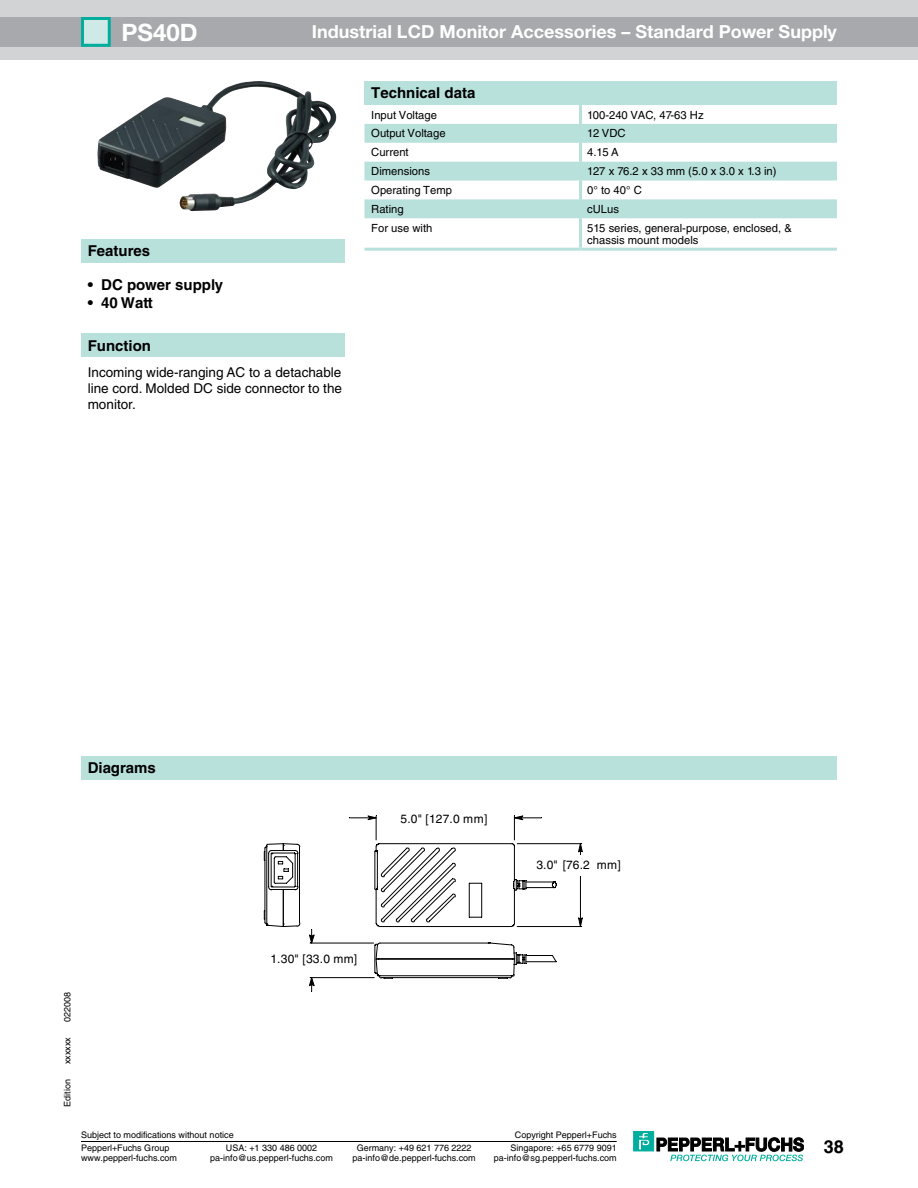
<style>
.page{position:relative;width:918px;height:1188px;background:#fff}
.page>*{position:absolute;margin:0;border:0;box-sizing:border-box;transform-origin:0 0}
.t1{font:700 24px "Helvetica Neue";color:#fff}
.t2{font:700 18px "Helvetica Neue";color:#fff}
.t3{font:700 18px "puf";color:#000}
.t4{font:700 15px "puf";color:#000}
.t5{font:13.5px/16.2px "puf";color:#000;text-align:justify}
.t6{font:12px "puf";letter-spacing:.015em;color:#000}
.t7{font:11.25px/12px "puf";color:#000}
.t8{font:9px/9.9px "puf";color:#000}
</style>
<div class="page">
<hr style="left:81px;top:1141px;width:536px;height:1px;background:#000">
<div style="left:633px;top:1131px;width:21px;height:20px;background:#00ae9d;border:1px solid #00ae9d"></div>
<svg style="left:638px;top:1132px;width:12px;height:18px"></svg>
<svg style="left:657px;top:1137px;width:147px;height:24px"></svg>
<div style="left:0;top:0;width:918px;height:60px;background:#d1d3d4"></div>
<div style="left:0;top:17px;width:918px;height:30px;background:#a7a9ac"></div>
<div style="left:81px;top:17px;width:30px;height:30px;background:#cfeae6;border:3px solid #00ae9d"></div>
<div style="left:364px;top:81px;width:473px;height:24px;background:#b8e1dc"></div>
<div style="left:81px;top:333px;width:263px;height:24px;background:#b8e1dc"></div>
<div style="left:81px;top:239px;width:263px;height:24px;background:#b8e1dc"></div>
<div style="left:81px;top:756px;width:756px;height:24px;background:#b8e1dc"></div>
<hr style="left:299px;top:847px;width:1px;height:76px;background:#000">
<hr style="left:283px;top:889px;width:1px;height:38px;background:#000">
<hr style="left:266px;top:846px;width:1px;height:79px;background:#000">
<hr style="left:265px;top:848px;width:1px;height:74px;background:#000">
<hr style="left:514px;top:846px;width:1px;height:34px;background:#000">
<hr style="left:514px;top:890px;width:1px;height:33px;background:#000">
<hr style="left:380px;top:843px;width:131px;height:1px;background:#000">
<svg style="left:264px;top:843px;width:36px;height:47px"></svg>
<hr style="left:469px;top:883px;width:1px;height:34px;background:#000">
<hr style="left:481px;top:883px;width:1px;height:34px;background:#000">
<svg style="left:470px;top:883px;width:13px;height:1px"></svg>
<svg style="left:264px;top:911px;width:36px;height:16px"></svg>
<hr style="left:517px;top:926px;width:65px;height:1px;background:#000">
<hr style="left:517px;top:843px;width:65px;height:1px;background:#000">
<svg style="left:578px;top:843px;width:5px;height:12px"></svg>
<svg style="left:578px;top:917px;width:5px;height:10px"></svg>
<hr style="left:580px;top:877px;width:1px;height:50px;background:#000">
<svg style="left:511px;top:815px;width:32px;height:32px"></svg>
<svg style="left:469px;top:917px;width:14px;height:1px"></svg>
<hr style="left:380px;top:926px;width:131px;height:1px;background:#000">
<svg style="left:513px;top:879px;width:44px;height:12px"></svg>
<svg style="left:349px;top:815px;width:107px;height:112px"></svg>
<hr style="left:378px;top:975px;width:135px;height:1px;background:#000">
<hr style="left:380px;top:943px;width:108px;height:1px;background:#000">
<hr style="left:376px;top:959px;width:138px;height:1px;background:#000">
<hr style="left:376px;top:958px;width:138px;height:1px;background:#000">
<hr style="left:310px;top:977px;width:64px;height:1px;background:#000">
<hr style="left:310px;top:943px;width:64px;height:1px;background:#000">
<svg style="left:309px;top:929px;width:6px;height:15px"></svg>
<svg style="left:309px;top:977px;width:6px;height:15px"></svg>
<hr style="left:381px;top:977px;width:129px;height:1px;background:#000">
<svg style="left:488px;top:942px;width:69px;height:37px"></svg>
<svg style="left:374px;top:942px;width:19px;height:37px"></svg>
<svg style="left:364px;top:124px;width:473px;height:94px;fill:#b8e1dc"></svg>
<hr style="left:579px;top:105px;width:3px;height:19px;background:#b8e1dc">
<hr style="left:579px;top:124px;width:3px;height:19px;background:#b8e1dc">
<hr style="left:579px;top:143px;width:3px;height:19px;background:#b8e1dc">
<hr style="left:579px;top:162px;width:3px;height:19px;background:#b8e1dc">
<hr style="left:579px;top:181px;width:3px;height:18px;background:#b8e1dc">
<hr style="left:579px;top:199px;width:3px;height:19px;background:#b8e1dc">
<hr style="left:579px;top:218px;width:3px;height:30px;background:#b8e1dc">
<hr style="left:364px;top:248px;width:216px;height:3px;background:#b8e1dc">
<hr style="left:580px;top:248px;width:257px;height:3px;background:#b8e1dc">
<img style="left:98px;top:82px;width:199px;height:116px">
<h1 class="t1" style="left:122px;top:18px;width:78px">PS40D</h1>
<h3 class="t4" style="left:88px;top:242px;width:64px">Features</h3>
<h3 class="t4" style="left:88px;top:276px;width:137px">• DC power supply</h3>
<h3 class="t4" style="left:88px;top:294px;width:67px">• 40 Watt</h3>
<h3 class="t4" style="left:88px;top:336px;width:65px">Function</h3>
<h2 class="t2" style="left:312px;top:20px;width:527px">Industrial LCD Monitor Accessories – Standard Power Supply</h2>
<h3 class="t4" style="left:371px;top:84px;width:106px">Technical data</h3>
<p class="t7" style="left:371px;top:109px;width:67px">Input Voltage</p>
<p class="t7" style="left:587px;top:109px;width:118px">100-240 VAC, 47-63 Hz</p>
<p class="t7" style="left:371px;top:127px;width:76px">Output Voltage</p>
<p class="t7" style="left:587px;top:127px;width:40px">12 VDC</p>
<p class="t7" style="left:371px;top:146px;width:39px">Current</p>
<p class="t7" style="left:587px;top:146px;width:33px">4.15 A</p>
<p class="t7" style="left:371px;top:165px;width:60px">Dimensions</p>
<p class="t7" style="left:587px;top:165px;width:191px">127 x 76.2 x 33 mm (5.0 x 3.0 x 1.3 in)</p>
<p class="t7" style="left:371px;top:184px;width:82px">Operating Temp</p>
<p class="t7" style="left:587px;top:184px;width:56px">0° to 40° C</p>
<p class="t7" style="left:371px;top:203px;width:34px">Rating</p>
<p class="t7" style="left:587px;top:203px;width:33px">cULus</p>
<p class="t7" style="left:371px;top:222px;width:63px">For use with</p>
<p class="t7" style="left:587px;top:222px;width:206px">515 series, general-purpose, enclosed, &amp; chassis mount models</p>
<h3 class="t5" style="left:88px;top:364px;width:256px">Incoming wide-ranging AC to a detachable line cord. Molded DC side connector to the monitor.</h3>
<h3 class="t4" style="left:88px;top:759px;width:70px">Diagrams</h3>
<h3 class="t6" style="left:401px;top:811px;width:88px">5.0" [127.0 mm]</h3>
<h3 class="t6" style="left:536px;top:858px;width:86px">3.0" [76.2 mm]</h3>
<h3 class="t6" style="left:270px;top:952px;width:88px">1.30" [33.0 mm]</h3>
<p class="t8" style="left:62px;top:1022px;width:32px;rotate:-90deg">022008</p>
<p class="t8" style="left:62px;top:1064px;width:28px;rotate:-90deg">xxxxxx</p>
<p class="t8" style="left:62px;top:1107px;width:29px;rotate:-90deg">Edition</p>
<p class="t8" style="left:81px;top:1128px;width:154px;line-height:13.2px">Subject to modifications without notice<br>Pepperl+Fuchs Group</p>
<p class="t8" style="left:81px;top:1153px;width:98px">www.pepperl-fuchs.com</p>
<p class="t8" style="left:210px;top:1143px;width:124px;text-align:center">USA: +1 330 486 0002 pa-info@us.pepperl-fuchs.com</p>
<p class="t8" style="left:352px;top:1153px;width:125px">pa-info@de.pepperl-fuchs.com</p>
<p class="t8" style="left:494px;top:1143px;width:124px;text-align:right">Singapore: +65 6779 9091 pa-info@sg.pepperl-fuchs.com</p>
<p class="t8" style="left:515px;top:1130px;width:103px">Copyright Pepperl+Fuchs</p>
<p class="t8" style="left:357px;top:1143px;width:116px">Germany: +49 621 776 2222</p>
<h2 class="t3" style="left:824px;top:1136px;width:22px">38</h2>
</div>
